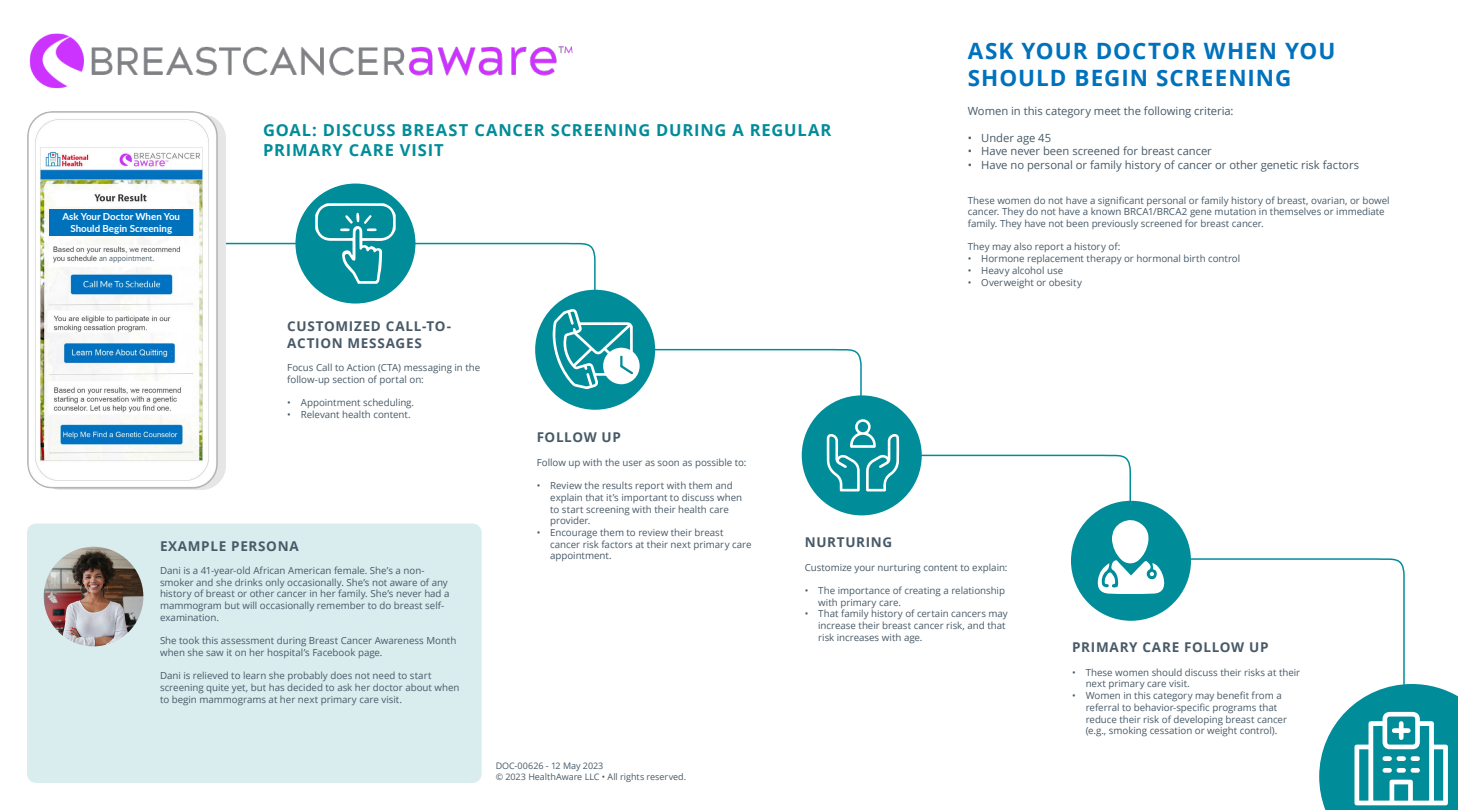
<style>
.page{position:relative;width:1458px;height:810px;background:#fff}
.page>*{position:absolute;margin:0;border:0;box-sizing:border-box;transform-origin:0 0}
.t1{font:700 22.5px/27px "Open Sans";letter-spacing:.04em;color:#0072bc}
.t2{font:700 16.5px "Open Sans";letter-spacing:.05em;color:#008c99}
.t3{font:700 13.5px/16.2px "Open Sans";letter-spacing:.05em;color:#485a67}
.t4{font:11.25px "Open Sans";letter-spacing:-.005em;color:#485a67}
.t5{font:9.75px/11.7px "Open Sans";letter-spacing:-.005em;color:#485a67}
.t6{font:700 9.75px/11.7px "Lato";color:#fff;text-align:center}
.t7{font:9px "Open Sans";letter-spacing:-.005em;color:#485a67}
.t8{font:7.5px "Open Sans";color:#485a67;scale:.95 1}
</style>
<div class="page">
<svg style="left:1139px;top:558px;width:266px;height:126px"></svg>
<img style="left:29px;top:33px;width:544px;height:56px">
<div style="left:27px;top:523px;width:455px;height:260px;background:#d9edef;border-radius:9px"></div>
<div style="left:1071px;top:501px;width:120px;height:120px;background:#008c99;border-radius:50%"></div>
<div style="left:295px;top:184px;width:120px;height:120px;background:#008c99;border-radius:50%"></div>
<svg style="left:206px;top:203px;width:961px;height:391px"></svg>
<svg style="left:1319px;top:684px;width:139px;height:126px"></svg>
<img style="left:44px;top:547px;width:99px;height:99px;border-radius:50px">
<img style="left:28px;top:111px;width:198px;height:378px">
<div style="left:49px;top:209px;width:144px;height:27px;background:#0072bc"></div>
<div style="left:99px;top:255px;width:80px;height:10px;background:#fff"></div>
<p class="t6" style="left:63px;top:211px;width:119px">Ask Your Doctor When You<br>Should Begin Screening</p>
<p class="t8" style="left:99px;top:253px;width:60px">an appointment.</p>
<p class="t2" style="left:263px;top:119px;width:570px">GOAL: DISCUSS BREAST CANCER SCREENING DURING A REGULAR</p>
<p class="t2" style="left:263px;top:139px;width:182px">PRIMARY CARE VISIT</p>
<p class="t3" style="left:287px;top:318px;width:165px">CUSTOMIZED CALL-TO-<br>ACTION MESSAGES</p>
<p class="t5" style="left:287px;top:361px;width:195px">Focus Call to Action (CTA) messaging in the follow-up section of portal on:</p>
<p class="t5" style="left:287px;top:397px;width:128px">• Appointment scheduling.</p>
<p class="t5" style="left:287px;top:408px;width:125px">• Relevant health content.</p>
<p class="t1" style="left:968px;top:37px;width:369px">ASK YOUR DOCTOR WHEN YOU<br>SHOULD BEGIN SCREENING</p>
<p class="t4" style="left:968px;top:103px;width:267px">Women in this category meet the following criteria:</p>
<p class="t4" style="left:968px;top:130px;width:85px">• Under age 45</p>
<p class="t4" style="left:968px;top:143px;width:246px">• Have never been screened for breast cancer</p>
<p class="t4" style="left:968px;top:157px;width:393px">• Have no personal or family history of cancer or other genetic risk factors</p>
<p class="t5" style="left:968px;top:194px;width:423px">These women do not have a significant personal or family history of breast, ovarian, or bowel cancer. They do not have a known BRCA1/BRCA2 gene mutation in themselves or immediate family. They have not been previously screened for breast cancer.</p>
<p class="t5" style="left:968px;top:241px;width:154px">They may also report a history of:</p>
<p class="t5" style="left:968px;top:252px;width:274px">• Hormone replacement therapy or hormonal birth control</p>
<p class="t5" style="left:968px;top:264px;width:97px">• Heavy alcohol use</p>
<p class="t5" style="left:968px;top:276px;width:116px">• Overweight or obesity</p>
<p class="t3" style="left:160px;top:538px;width:140px">EXAMPLE PERSONA</p>
<p class="t5" style="left:160px;top:564px;width:291px">Dani is a 41-year-old African American female. She’s a non&shy;smoker and she drinks only occasionally. She’s not aware of any history of breast or other cancer in her family. She’s never had a mammogram but will occasionally remember to do breast self&shy;examination.</p>
<p class="t5" style="left:160px;top:634px;width:298px">She took this assessment during Breast Cancer Awareness Month when she saw it on her hospital’s Facebook page.</p>
<p class="t5" style="left:160px;top:670px;width:301px">Dani is relieved to learn she probably does not need to start screening quite yet, but has decided to ask her doctor about when to begin mammograms at her next primary care visit.</p>
<p class="t3" style="left:537px;top:429px;width:86px">FOLLOW UP</p>
<p class="t5" style="left:537px;top:456px;width:211px">Follow up with the user as soon as possible to:</p>
<p class="t5" style="left:550px;top:480px;width:194px;text-indent:-14px">• Review the results report with them and explain that it’s important to discuss when to start screening with their health care provider.</p>
<p class="t5" style="left:550px;top:526px;width:203px;text-indent:-14px">• Encourage them to review their breast cancer risk factors at their next primary care appointment.</p>
<p class="t3" style="left:805px;top:534px;width:89px">NURTURING</p>
<p class="t5" style="left:805px;top:561px;width:204px">Customize your nurturing content to explain:</p>
<p class="t5" style="left:818px;top:584px;width:188px;text-indent:-14px">• The importance of creating a relationship with primary care.</p>
<p class="t5" style="left:818px;top:608px;width:191px;text-indent:-14px">• That family history of certain cancers may increase their breast cancer risk, and that risk increases with age.</p>
<p class="t7" style="left:496px;top:760px;width:109px">DOC-00626 - 12 May 2023</p>
<p class="t7" style="left:496px;top:771px;width:192px">© 2023 HealthAware LLC • All rights reserved.</p>
<p class="t3" style="left:1072px;top:639px;width:198px">PRIMARY CARE FOLLOW UP</p>
<p class="t5" style="left:1086px;top:666px;width:216px;text-indent:-14px">• These women should discuss their risks at their next primary care visit.</p>
<p class="t5" style="left:1086px;top:689px;width:203px;text-indent:-14px">• Women in this category may benefit from a referral to behavior-specific programs that reduce their risk of developing breast cancer (e.g., smoking cessation or weight control).</p>
</div>
